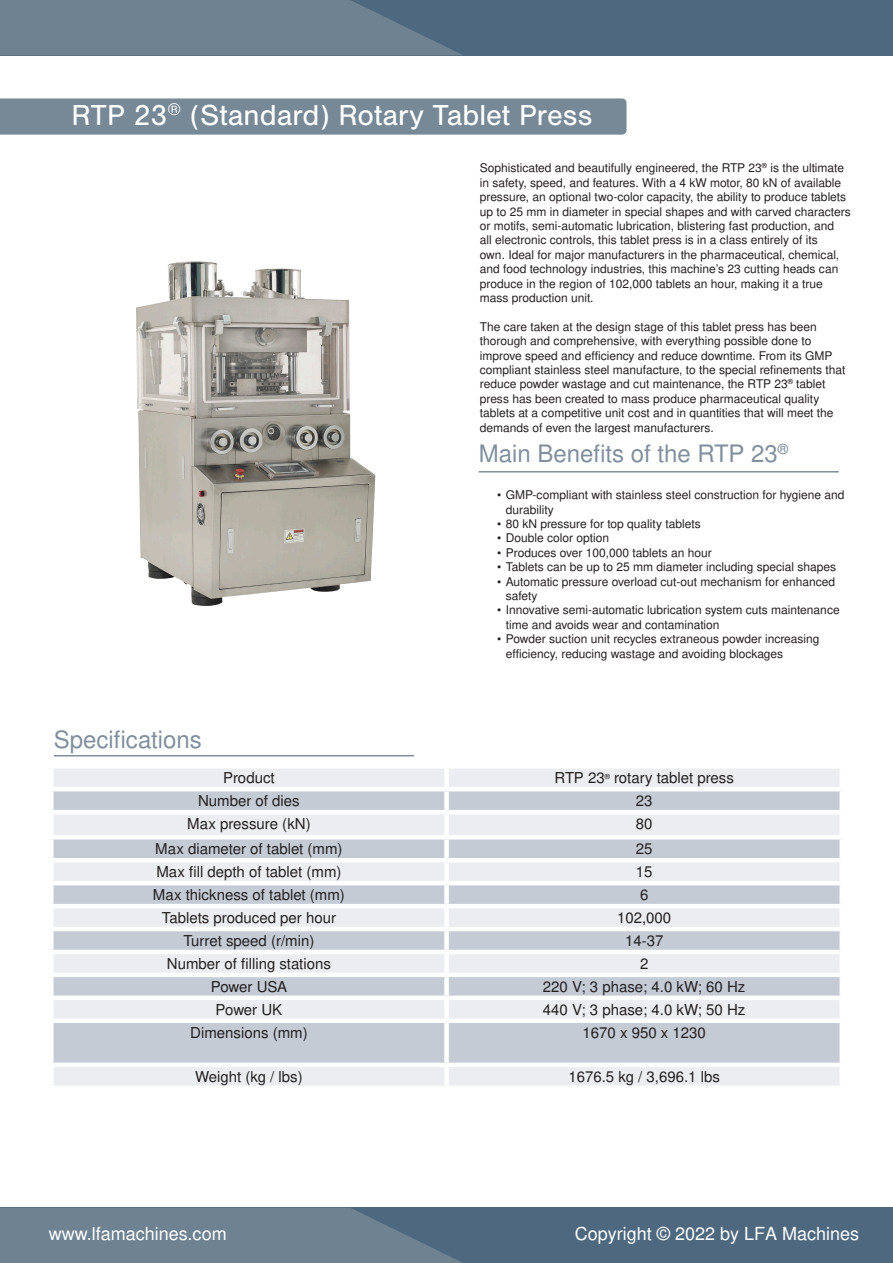
<style>
.page{position:relative;width:893px;height:1263px;background:#fff}
.page>*{position:absolute;margin:0;border:0;box-sizing:border-box;transform-origin:0 0}
.Subheading_1{font:30px "Nimbus San";color:#fff}
.t1{font:24px "Nimbus San L";color:#808f9d}
.Paragraph_Text_Stand{font:18px "Nimbus San L";color:#fff}
.Category_3_Descripti{font:15px "Nimbus San L";color:#231f20}
.t2{font:12px/14.4px "Nimbus San L";color:#231f20}
</style>
<div class="page">
<div style="left:54px;top:769px;width:785px;height:316px;background:#ecedf0"></div>
<svg style="left:54px;top:791px;width:785px;height:271px;background:#d5d9e0"></svg>
<div style="left:444px;top:768px;width:5px;height:19px;background:#fff"></div>
<hr style="left:49px;top:787px;width:398px;height:4px;background:#fff">
<hr style="left:447px;top:787px;width:397px;height:4px;background:#fff">
<div style="left:444px;top:791px;width:5px;height:19px;background:#fff"></div>
<hr style="left:49px;top:810px;width:398px;height:4px;background:#fff">
<hr style="left:447px;top:810px;width:397px;height:4px;background:#fff">
<div style="left:444px;top:814px;width:5px;height:21px;background:#fff"></div>
<hr style="left:49px;top:835px;width:398px;height:4px;background:#fff">
<hr style="left:447px;top:835px;width:397px;height:4px;background:#fff">
<div style="left:444px;top:839px;width:5px;height:19px;background:#fff"></div>
<hr style="left:49px;top:858px;width:398px;height:4px;background:#fff">
<hr style="left:447px;top:858px;width:397px;height:4px;background:#fff">
<div style="left:444px;top:862px;width:5px;height:19px;background:#fff"></div>
<hr style="left:49px;top:881px;width:398px;height:4px;background:#fff">
<hr style="left:447px;top:881px;width:397px;height:4px;background:#fff">
<div style="left:444px;top:885px;width:5px;height:19px;background:#fff"></div>
<hr style="left:49px;top:904px;width:398px;height:4px;background:#fff">
<hr style="left:447px;top:904px;width:397px;height:4px;background:#fff">
<div style="left:444px;top:908px;width:5px;height:19px;background:#fff"></div>
<hr style="left:49px;top:927px;width:398px;height:4px;background:#fff">
<hr style="left:447px;top:927px;width:397px;height:4px;background:#fff">
<div style="left:444px;top:931px;width:5px;height:19px;background:#fff"></div>
<hr style="left:49px;top:950px;width:398px;height:4px;background:#fff">
<hr style="left:447px;top:950px;width:397px;height:4px;background:#fff">
<div style="left:444px;top:954px;width:5px;height:19px;background:#fff"></div>
<hr style="left:49px;top:973px;width:398px;height:4px;background:#fff">
<hr style="left:447px;top:973px;width:397px;height:4px;background:#fff">
<div style="left:444px;top:977px;width:5px;height:18px;background:#fff"></div>
<div style="left:49px;top:995px;width:398px;height:5px;background:#fff"></div>
<div style="left:447px;top:995px;width:397px;height:5px;background:#fff"></div>
<div style="left:444px;top:1000px;width:5px;height:18px;background:#fff"></div>
<div style="left:49px;top:1018px;width:398px;height:5px;background:#fff"></div>
<div style="left:447px;top:1018px;width:397px;height:5px;background:#fff"></div>
<div style="left:444px;top:1023px;width:5px;height:39px;background:#fff"></div>
<div style="left:49px;top:1062px;width:398px;height:5px;background:#fff"></div>
<div style="left:447px;top:1062px;width:397px;height:5px;background:#fff"></div>
<div style="left:444px;top:1067px;width:5px;height:18px;background:#fff"></div>
<img style="left:136px;top:261px;width:240px;height:345px">
<hr style="left:479px;top:471px;width:360px;height:1px;background:#808f9d">
<hr style="left:54px;top:755px;width:360px;height:1px;background:#808f9d">
<div style="left:1px;top:0;width:892px;height:55px;background:#4e697f"></div>
<svg style="left:0;top:0;width:462px;height:55px;background:#6a7f8f"></svg>
<div style="left:0;top:1208px;width:893px;height:55px;background:#4e697f"></div>
<svg style="left:0;top:1208px;width:463px;height:55px;background:#6a7e8f"></svg>
<div style="left:0;top:98px;width:626px;height:37px;background:#778997"></div>
<p class="Subheading_1" style="left:72px;top:98px;width:522px">RTP 23<sup>®</sup> (Standard) Rotary Tablet Press</p>
<p class="t2" style="left:480px;top:161px;width:373px">Sophisticated and beautifully engineered, the RTP 23<sup>®</sup> is the ultimate in safety, speed, and features. With a 4 kW motor, 80 kN of available pressure, an optional two-color capacity, the ability to produce tablets up to 25 mm in diameter in special shapes and with carved characters or motifs, semi-automatic lubrication, blistering fast production, and<br>all electronic controls, this tablet press is in a class entirely of its<br>own. Ideal for major manufacturers in the pharmaceutical, chemical, and food technology industries, this machine’s 23 cutting heads can produce in the region of 102,000 tablets an hour, making it a true mass production unit.</p>
<p class="t2" style="left:480px;top:319px;width:339px">The care taken at the design stage of this tablet press has been</p>
<p class="t2" style="left:480px;top:333px;width:333px">thorough and comprehensive, with everything possible done to</p>
<p class="t2" style="left:480px;top:348px;width:354px">improve speed and efficiency and reduce downtime. From its GMP</p>
<p class="t2" style="left:480px;top:362px;width:367px">compliant stainless steel manufacture, to the special refinements that</p>
<p class="t2" style="left:480px;top:377px;width:355px">reduce powder wastage and cut maintenance, the RTP 23<sup>®</sup> tablet press has been created to mass produce pharmaceutical quality tablets at a competitive unit cost and in quantities that will meet the demands of even the largest manufacturers.</p>
<p class="t1" style="left:479px;top:436px;width:311px">Main Benefits of the RTP 23<sup>®</sup></p>
<p class="t1" style="left:54px;top:722px;width:149px">Specifications</p>
<p class="t2" style="left:506px;top:487px;width:340px;text-indent:-9px">• GMP-compliant with stainless steel construction for hygiene and durability</p>
<p class="t2" style="left:497px;top:516px;width:205px">• 80 kN pressure for top quality tablets</p>
<p class="t2" style="left:497px;top:530px;width:113px">• Double color option</p>
<p class="t2" style="left:497px;top:545px;width:216px">• Produces over 100,000 tablets an hour</p>
<p class="t2" style="left:497px;top:559px;width:340px">• Tablets can be up to 25 mm diameter including special shapes</p>
<p class="t2" style="left:506px;top:574px;width:331px;text-indent:-9px">• Automatic pressure overload cut-out mechanism for enhanced safety</p>
<p class="t2" style="left:506px;top:602px;width:335px;text-indent:-9px">• Innovative semi-automatic lubrication system cuts maintenance time and avoids wear and contamination</p>
<p class="t2" style="left:506px;top:631px;width:315px;text-indent:-9px">• Powder suction unit recycles extraneous powder increasing efficiency, reducing wastage and avoiding blockages</p>
<p class="Category_3_Descripti" style="left:223px;top:767px;width:53px">Product</p>
<p class="Category_3_Descripti" style="left:554px;top:767px;width:181px">RTP 23<sup>®</sup> rotary tablet press</p>
<p class="Category_3_Descripti" style="left:198px;top:790px;width:103px">Number of dies</p>
<p class="Category_3_Descripti" style="left:636px;top:790px;width:18px">23</p>
<p class="Category_3_Descripti" style="left:187px;top:813px;width:125px">Max pressure (kN)</p>
<p class="Category_3_Descripti" style="left:636px;top:813px;width:18px">80</p>
<p class="Category_3_Descripti" style="left:155px;top:838px;width:189px">Max diameter of tablet (mm)</p>
<p class="Category_3_Descripti" style="left:636px;top:838px;width:18px">25</p>
<p class="Category_3_Descripti" style="left:156px;top:861px;width:187px">Max fill depth of tablet (mm)</p>
<p class="Category_3_Descripti" style="left:636px;top:861px;width:18px">15</p>
<p class="Category_3_Descripti" style="left:153px;top:884px;width:193px">Max thickness of tablet (mm)</p>
<p class="Category_3_Descripti" style="left:640px;top:884px;width:10px">6</p>
<p class="Category_3_Descripti" style="left:162px;top:907px;width:176px">Tablets produced per hour</p>
<p class="Category_3_Descripti" style="left:617px;top:907px;width:56px">102,000</p>
<p class="Category_3_Descripti" style="left:183px;top:930px;width:132px">Turret speed (r/min)</p>
<p class="Category_3_Descripti" style="left:625px;top:930px;width:40px">14-37</p>
<p class="Category_3_Descripti" style="left:167px;top:953px;width:165px">Number of filling stations</p>
<p class="Category_3_Descripti" style="left:640px;top:953px;width:10px">2</p>
<p class="Category_3_Descripti" style="left:211px;top:976px;width:78px">Power USA</p>
<p class="Category_3_Descripti" style="left:543px;top:976px;width:204px">220 V; 3 phase; 4.0 kW; 60 Hz</p>
<p class="Category_3_Descripti" style="left:216px;top:999px;width:68px">Power UK</p>
<p class="Category_3_Descripti" style="left:543px;top:999px;width:204px">440 V; 3 phase; 4.0 kW; 50 Hz</p>
<p class="Category_3_Descripti" style="left:190px;top:1021px;width:119px">Dimensions (mm)</p>
<p class="Category_3_Descripti" style="left:582px;top:1021px;width:125px">1670 x 950 x 1230</p>
<p class="Category_3_Descripti" style="left:195px;top:1066px;width:109px">Weight (kg / lbs)</p>
<p class="Category_3_Descripti" style="left:568px;top:1066px;width:153px">1676.5 kg / 3,696.1 lbs</p>
<p class="Paragraph_Text_Stand" style="left:49px;top:1221px;width:179px">www.lfamachines.com</p>
<p class="Paragraph_Text_Stand" style="left:575px;top:1220px;width:286px">Copyright © 2022 by LFA Machines</p>
</div>
